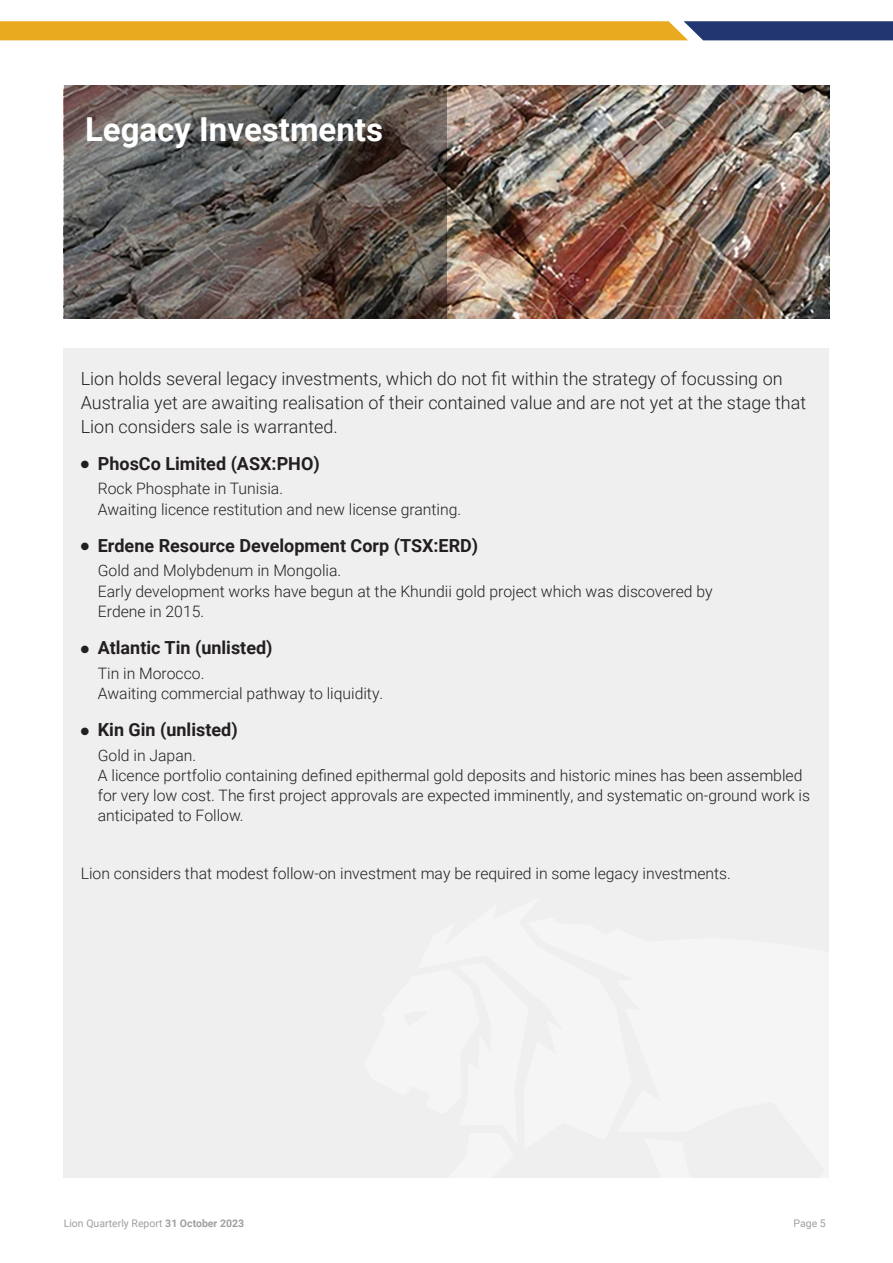
<style>
.page{position:relative;width:893px;height:1263px;background:#fff}
.page>*{position:absolute;margin:0;border:0;box-sizing:border-box;transform-origin:0 0}
.t1{font:700 33px "Roboto";color:#fff}
.t2{font:300 18px/24px "Roboto";color:#231f20}
.t3{font:700 18px "Roboto";color:#231f20}
.t4{font:300 15.75px/20.2px "Roboto";color:#231f20}
.t5{font:10.5px "Roboto";color:#9d9fa2}
.s1{font-weight:700}
</style>
<div class="page">
<svg style="left:0;top:21px;width:893px;height:19px;background:#be9338"></svg>
<div style="left:64px;top:349px;width:765px;height:829px;background:#efeff0"></div>
<img style="left:446px;top:85px;width:383px;height:234px">
<svg style="left:64px;top:85px;width:382px;height:234px;background:#605955"></svg>
<h1 class="t1" style="left:85px;top:106px;width:300px">Legacy Investments</h1>
<p class="t2" style="left:81px;top:365px;width:727px">Lion holds several legacy investments, which do not fit within the strategy of focussing on<br>Australia yet are awaiting realisation of their contained value and are not yet at the stage that<br>Lion considers sale is warranted.</p>
<p class="t3" style="left:81px;top:451px;width:240px">● PhosCo Limited (ASX:PHO)</p>
<p class="t4" style="left:98px;top:478px;width:365px">Rock Phosphate in Tunisia.<br>Awaiting licence restitution and new license granting.</p>
<p class="t3" style="left:81px;top:533px;width:399px">● Erdene Resource Development Corp (TSX:ERD)</p>
<p class="t4" style="left:98px;top:560px;width:616px">Gold and Molybdenum in Mongolia.<br>Early development works have begun at the Khundii gold project which was discovered by<br>Erdene in 2015.</p>
<p class="t3" style="left:81px;top:635px;width:193px">● Atlantic Tin (unlisted)</p>
<p class="t4" style="left:98px;top:662px;width:287px">Tin in Morocco.<br>Awaiting commercial pathway to liquidity.</p>
<p class="t3" style="left:81px;top:717px;width:158px">● Kin Gin (unlisted)</p>
<p class="t4" style="left:98px;top:744px;width:714px">Gold in Japan.<br>A licence portfolio containing defined epithermal gold deposits and historic mines has been assembled for very low cost. The first project approvals are expected imminently, and systematic on-ground work is anticipated to Follow.</p>
<p class="t4" style="left:81px;top:863px;width:652px">Lion considers that modest follow-on investment may be required in some legacy investments.</p>
<p class="t5" style="left:64px;top:1216px;width:182px">Lion Quarterly Report <span class="s1">31 October 2023</span></p>
<p class="t5" style="left:794px;top:1216px;width:34px">Page 5</p>
</div>
